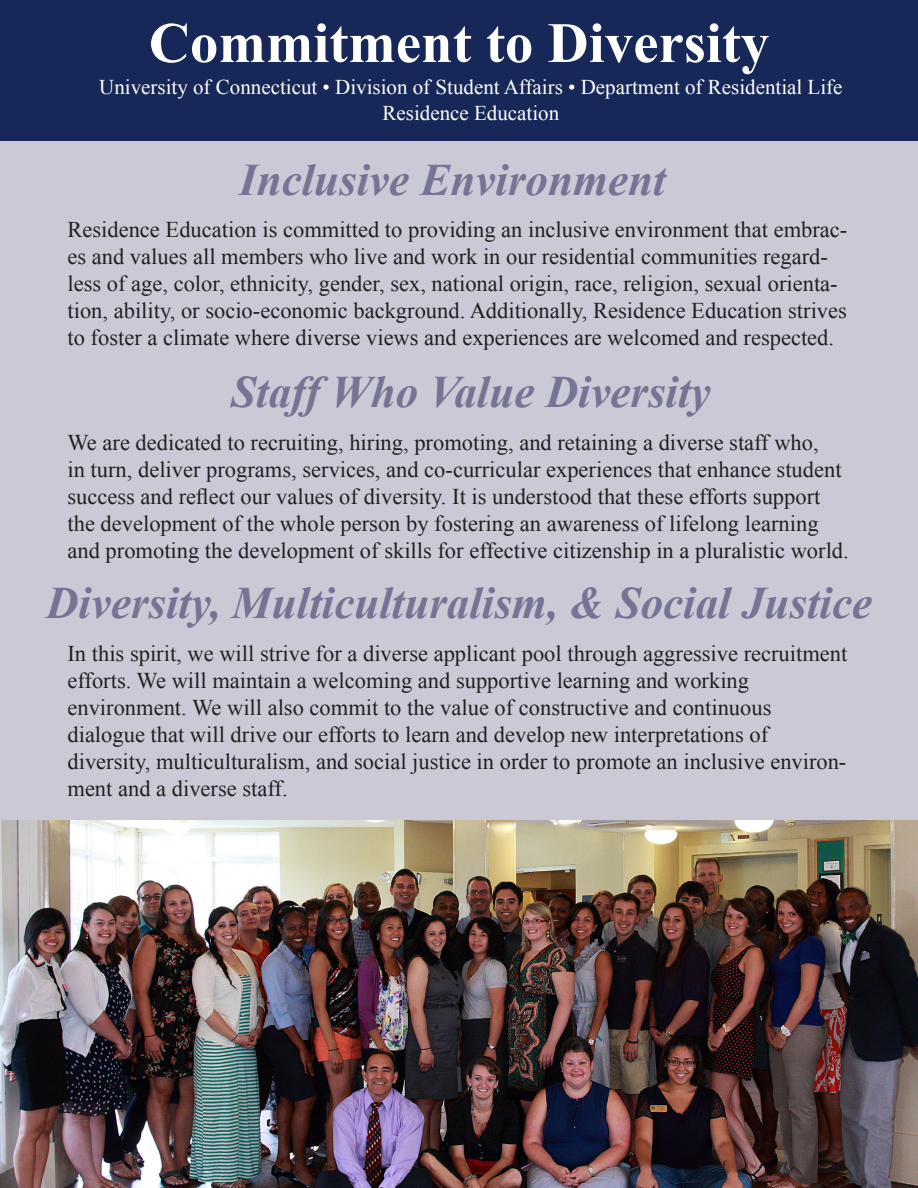
<style>
.page{position:relative;width:918px;height:1188px;background:#fff}
.page>*{position:absolute;margin:0;border:0;box-sizing:border-box;transform-origin:0 0}
.t1{font:700 57px "Times New Roman";color:#fff}
.t2{font:italic 700 45px "Times New Roman";color:#757494}
.t3{font:22.5px/27px "Times New Roman";color:#231f20}
.t4{font:21px "Times New Roman";color:#fff}
</style>
<div class="page">
<div style="left:0;top:140px;width:918px;height:1048px;background:#cbc9d6"></div>
<img style="left:0;top:821px;width:918px;height:367px">
<div style="left:0;top:0;width:918px;height:140px;background:#172757"></div>
<p class="t1" style="left:149px;top:3px;width:622px">Commitment to Diversity</p>
<p class="t4" style="left:99px;top:73px;width:745px">University of Connecticut • Division of Student Affairs • Department of Residential Life</p>
<p class="t4" style="left:383px;top:99px;width:178px">Residence Education</p>
<p class="t2" style="left:239px;top:148px;width:428px">Inclusive Environment</p>
<p class="t3" style="left:68px;top:216px;width:781px">Residence Education is committed to providing an inclusive environment that embrac&shy;es and values all members who live and work in our residential communities regard&shy;less of age, color, ethnicity, gender, sex, national origin, race, religion, sexual orienta&shy;tion, ability, or socio-economic background. Additionally, Residence Education strives to foster a climate where diverse views and experiences are welcomed and respected.</p>
<p class="t2" style="left:231px;top:361px;width:481px">Staff Who Value Diversity</p>
<p class="t3" style="left:68px;top:428px;width:783px">We are dedicated to recruiting, hiring, promoting, and retaining a diverse staff who,<br>in turn, deliver programs, services, and co-curricular experiences that enhance student success and reflect our values of diversity. It is understood that these efforts support the development of the whole person by fostering an awareness of lifelong learning and promoting the development of skills for effective citizenship in a pluralistic world.</p>
<p class="t2" style="left:46px;top:572px;width:827px">Diversity, Multiculturalism, &amp; Social Justice</p>
<p class="t3" style="left:68px;top:639px;width:781px">In this spirit, we will strive for a diverse applicant pool through aggressive recruitment efforts. We will maintain a welcoming and supportive learning and working</p>
<p class="t3" style="left:68px;top:693px;width:705px">environment. We will also commit to the value of constructive and continuous</p>
<p class="t3" style="left:68px;top:720px;width:702px">dialogue that will drive our efforts to learn and develop new interpretations of</p>
<p class="t3" style="left:68px;top:747px;width:780px">diversity, multiculturalism, and social justice in order to promote an inclusive environ&shy;ment and a diverse staff.</p>
</div>
